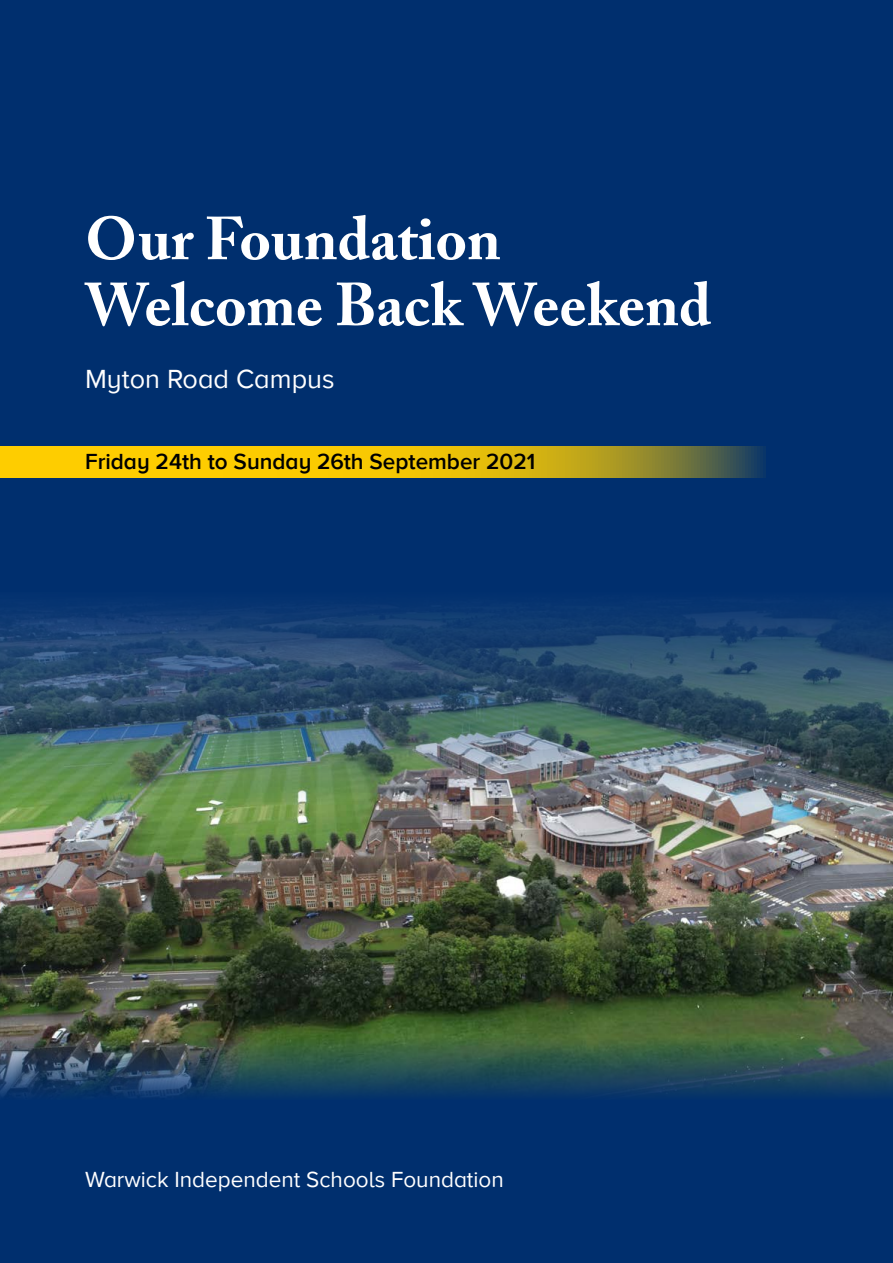
<style>
.page{position:relative;width:893px;height:1263px;background:#002f6e}
.page>*{position:absolute;margin:0;border:0;box-sizing:border-box;transform-origin:0 0}
.t1{font:700 60px/66px "Adobe Caslon";color:#fff}
.t2{font:27px "Proxima Nova A";color:#fff}
.t3{font:600 22.5px "Proxima Nova A";color:#000}
.t4{font:22.5px "Proxima Nova A";color:#fff}
</style>
<div class="page">
<img style="left:0;top:802px;width:893px;height:235px">
<svg style="left:0;top:1037px;width:893px;height:61px"></svg>
<svg style="left:0;top:446px;width:763px;height:32px;background:#d5b311"></svg>
<img style="left:0;top:604px;width:893px;height:198px">
<h1 class="t1" style="left:85px;top:206px;width:628px">Our Foundation<br>Welcome Back Weekend</h1>
<p class="t2" style="left:85px;top:359px;width:251px">Myton Road Campus</p>
<p class="t3" style="left:85px;top:444px;width:452px">Friday 24th to Sunday 26th September 2021</p>
<p class="t4" style="left:85px;top:1163px;width:420px">Warwick Independent Schools Foundation</p>
</div>
